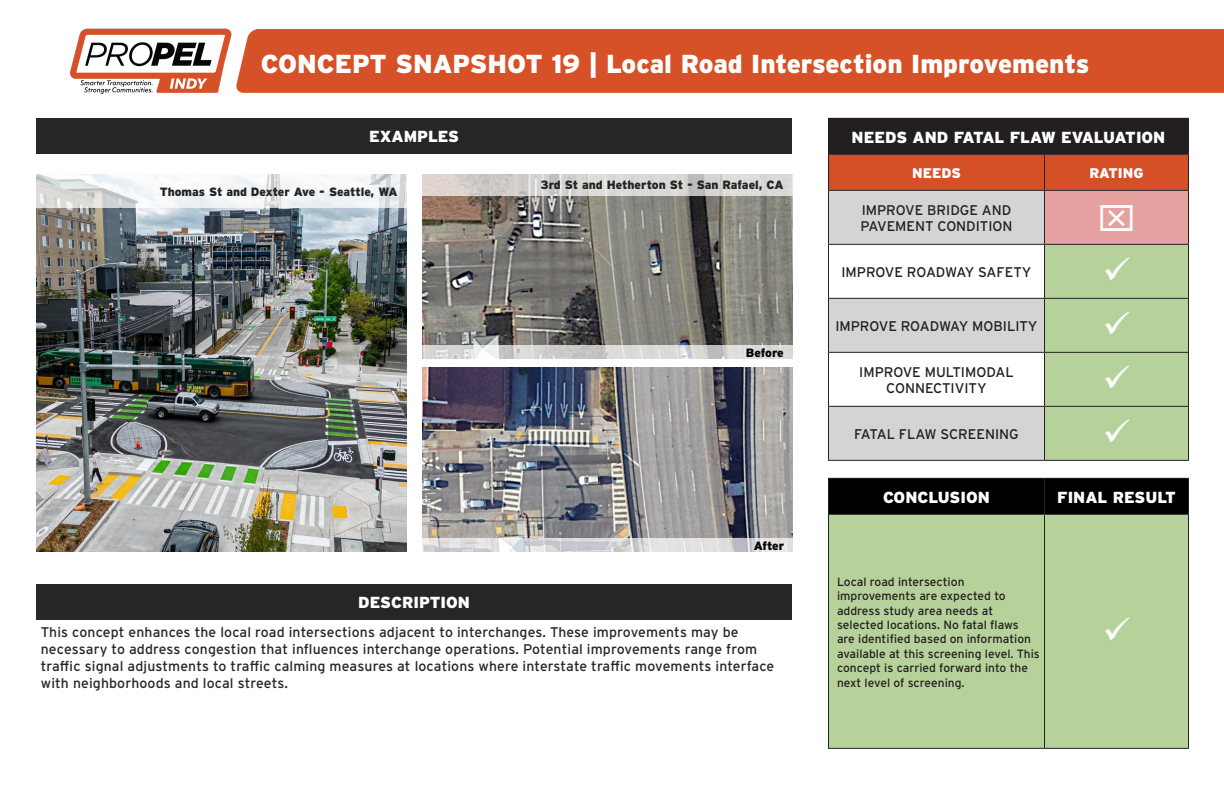
<style>
.page{position:relative;width:1224px;height:792px;background:#fff}
.page>*{position:absolute;margin:0;border:0;box-sizing:border-box;transform-origin:0 0}
.t1{font:900 26px "Interstate";color:#fff}
.t2{font:900 16px "Interstate";color:#fff}
.t3{font:14px/16.8px "Interstate";letter-spacing:.01em;color:#262626}
.t4{font:14px/16.8px "Interstate";color:#231f20}
.t5{font:900 14px "Interstate";color:#fff}
.t6{font:12px/14.4px "Interstate";color:#231f20}
.t7{font:900 12px "Interstate";color:#242424}
.t8{font:900 12px "Interstate";letter-spacing:-.01em;color:#040503}
</style>
<div class="page">
<img style="left:70px;top:28px;width:162px;height:66px">
<div style="left:236px;top:29px;width:988px;height:64px;background:#d65127"></div>
<img style="left:36px;top:208px;width:370px;height:344px">
<svg style="left:36px;top:174px;width:371px;height:34px;fill:#f1f4f7"></svg>
<div style="left:36px;top:584px;width:756px;height:36px;background:#262626"></div>
<div style="left:828px;top:118px;width:360px;height:36px;background:#231f20"></div>
<div style="left:829px;top:155px;width:359px;height:35px;background:#d65027"></div>
<div style="left:828px;top:190px;width:216px;height:54px;background:#d4d4d4"></div>
<div style="left:1044px;top:190px;width:144px;height:54px;background:#e6a2a1"></div>
<div style="left:828px;top:298px;width:216px;height:54px;background:#d4d4d4"></div>
<div style="left:828px;top:406px;width:216px;height:54px;background:#d4d4d4"></div>
<hr style="left:828px;top:191px;width:1px;height:53px;background:#231f20">
<hr style="left:828px;top:244px;width:216px;height:1px;background:#231f20">
<hr style="left:828px;top:245px;width:1px;height:53px;background:#231f20">
<hr style="left:828px;top:298px;width:216px;height:1px;background:#231f20">
<hr style="left:828px;top:299px;width:1px;height:53px;background:#231f20">
<hr style="left:828px;top:352px;width:216px;height:1px;background:#231f20">
<hr style="left:828px;top:353px;width:1px;height:53px;background:#231f20">
<hr style="left:1044px;top:118px;width:145px;height:1px;background:#231f20">
<hr style="left:828px;top:154px;width:216px;height:1px;background:#231f20">
<hr style="left:828px;top:155px;width:1px;height:35px;background:#231f20">
<hr style="left:828px;top:190px;width:216px;height:1px;background:#231f20">
<hr style="left:828px;top:406px;width:216px;height:1px;background:#231f20">
<hr style="left:828px;top:407px;width:1px;height:53px;background:#231f20">
<hr style="left:828px;top:460px;width:216px;height:1px;background:#231f20">
<hr style="left:1188px;top:119px;width:1px;height:35px;background:#231f20">
<hr style="left:1044px;top:154px;width:145px;height:1px;background:#231f20">
<hr style="left:1044px;top:155px;width:1px;height:35px;background:#231f20">
<hr style="left:1188px;top:155px;width:1px;height:35px;background:#231f20">
<hr style="left:1044px;top:298px;width:145px;height:1px;background:#231f20">
<hr style="left:1044px;top:352px;width:145px;height:1px;background:#231f20">
<hr style="left:1044px;top:460px;width:145px;height:1px;background:#231f20">
<hr style="left:1188px;top:245px;width:1px;height:53px;background:#231f20">
<hr style="left:1188px;top:299px;width:1px;height:53px;background:#231f20">
<hr style="left:1188px;top:353px;width:1px;height:53px;background:#231f20">
<hr style="left:1044px;top:406px;width:145px;height:1px;background:#231f20">
<hr style="left:1188px;top:407px;width:1px;height:53px;background:#231f20">
<hr style="left:1044px;top:190px;width:145px;height:1px;background:#231f20">
<hr style="left:1044px;top:191px;width:1px;height:53px;background:#231f20">
<hr style="left:1044px;top:244px;width:145px;height:1px;background:#231f20">
<hr style="left:1188px;top:191px;width:1px;height:53px;background:#231f20">
<div style="left:828px;top:478px;width:216px;height:36px;background:#000"></div>
<div style="left:1044px;top:478px;width:144px;height:36px;background:#000"></div>
<div style="left:829px;top:515px;width:359px;height:233px;background:#b7d19b"></div>
<hr style="left:828px;top:478px;width:216px;height:1px;background:#231f20">
<hr style="left:1044px;top:478px;width:145px;height:1px;background:#231f20">
<hr style="left:1044px;top:479px;width:1px;height:35px;background:#231f20">
<hr style="left:1188px;top:479px;width:1px;height:35px;background:#231f20">
<hr style="left:828px;top:479px;width:1px;height:35px;background:#231f20">
<hr style="left:828px;top:515px;width:1px;height:233px;background:#231f20">
<hr style="left:828px;top:748px;width:216px;height:1px;background:#231f20">
<hr style="left:1044px;top:515px;width:1px;height:233px;background:#231f20">
<hr style="left:1188px;top:515px;width:1px;height:233px;background:#231f20">
<hr style="left:1044px;top:748px;width:145px;height:1px;background:#231f20">
<hr style="left:828px;top:514px;width:216px;height:1px;background:#231f20">
<hr style="left:1044px;top:514px;width:145px;height:1px;background:#231f20">
<div style="left:36px;top:118px;width:756px;height:36px;background:#262626"></div>
<img style="left:422px;top:195px;width:371px;height:151px">
<img style="left:422px;top:367px;width:371px;height:172px">
<svg style="left:422px;top:346px;width:371px;height:13px;background:#d6d6d5"></svg>
<svg style="left:422px;top:539px;width:371px;height:13px;background:#d9d9dc"></svg>
<svg style="left:422px;top:174px;width:371px;height:21px;background:#d6d4d1"></svg>
<div style="left:1044px;top:244px;width:144px;height:216px;background:#b7d19b"></div>
<svg style="left:1105px;top:617px;width:24px;height:24px"></svg>
<h1 class="t1" style="left:261px;top:45px;width:830px">CONCEPT SNAPSHOT 19 | Local Road Intersection Improvements</h1>
<p class="t2" style="left:369px;top:125px;width:92px">EXAMPLES</p>
<p class="t7" style="left:160px;top:183px;width:239px">Thomas St and Dexter Ave - Seattle, WA</p>
<p class="t7" style="left:541px;top:176px;width:245px">3rd St and Hetherton St - San Rafael, CA</p>
<p class="t8" style="left:746px;top:344px;width:39px">Before</p>
<p class="t8" style="left:754px;top:537px;width:32px">After</p>
<p class="t2" style="left:358px;top:591px;width:113px">DESCRIPTION</p>
<p class="t3" style="left:41px;top:623px;width:735px">This concept enhances the local road intersections adjacent to interchanges. These improvements may be necessary to address congestion that influences interchange operations. Potential improvements range from traffic signal adjustments to traffic calming measures at locations where interstate traffic movements interface with neighborhoods and local streets.</p>
<p class="t2" style="left:852px;top:125px;width:315px">NEEDS AND FATAL FLAW EVALUATION</p>
<p class="t5" style="left:912px;top:163px;width:50px">NEEDS</p>
<p class="t5" style="left:1089px;top:163px;width:56px">RATING</p>
<p class="t4" style="left:860px;top:201px;width:154px">IMPROVE BRIDGE AND<br>PAVEMENT CONDITION</p>
<p class="t4" style="left:841px;top:263px;width:192px">IMPROVE ROADWAY SAFETY</p>
<p class="t4" style="left:835px;top:317px;width:204px">IMPROVE ROADWAY MOBILITY</p>
<p class="t4" style="left:859px;top:363px;width:156px;text-align:center">IMPROVE MULTIMODAL<br>CONNECTIVITY</p>
<p class="t4" style="left:854px;top:425px;width:166px">FATAL FLAW SCREENING</p>
<p class="t2" style="left:883px;top:485px;width:108px">CONCLUSION</p>
<p class="t2" style="left:1057px;top:485px;width:120px">FINAL RESULT</p>
<p class="t6" style="left:837px;top:574px;width:204px">Local road intersection improvements are expected to address study area needs at selected locations. No fatal flaws<br>are identified based on information available at this screening level. This concept is carried forward into the next level of screening.</p>
</div>
